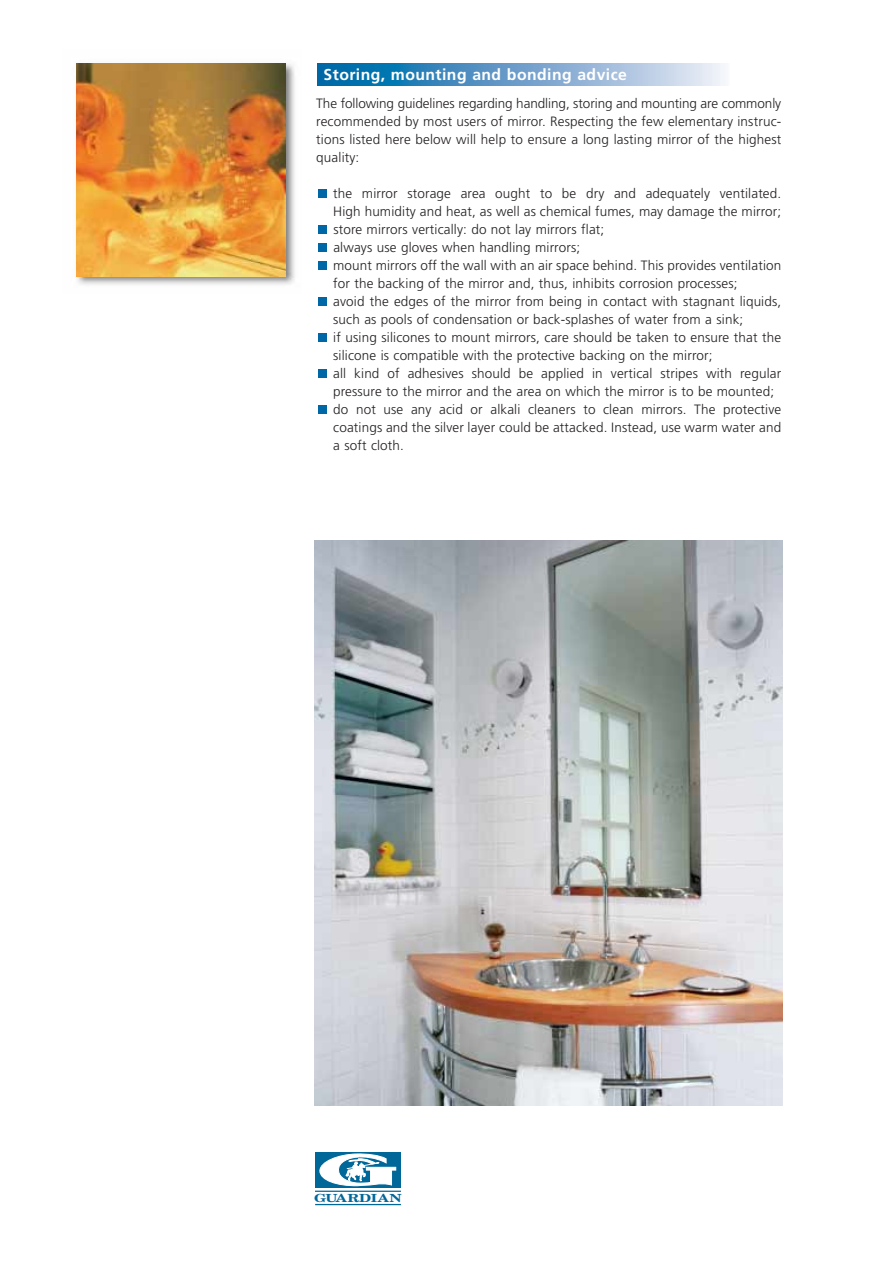
<style>
.page{position:relative;width:893px;height:1263px;background:#fff}
.page>*{position:absolute;margin:0;border:0;box-sizing:border-box;transform-origin:0 0}
.t1{font:700 15.75px "Frutiger";letter-spacing:.03em;color:#fff}
.t2{font:300 13.5px/18px "Frutiger";letter-spacing:.01em;color:#231f20;text-align:justify}
.t3{font:700 11.1px "New Century Schlbk";color:#006799;scale:1.3 1}
</style>
<div class="page">
<img style="left:76px;top:63px;width:219px;height:222px">
<img style="left:77px;top:64px;width:208px;height:212px">
<div style="left:315px;top:1152px;width:86px;height:36px;background:#006799"></div>
<svg style="left:320px;top:1154px;width:76px;height:32px"></svg>
<hr style="left:315px;top:1191px;width:86px;height:1px;background:#006799">
<hr style="left:315px;top:1204px;width:86px;height:1px;background:#006799">
<div style="left:318px;top:405px;width:8px;height:9px;background:#0067a6"></div>
<div style="left:318px;top:369px;width:8px;height:9px;background:#0067a6"></div>
<div style="left:318px;top:333px;width:8px;height:9px;background:#0067a6"></div>
<div style="left:318px;top:297px;width:8px;height:9px;background:#0067a6"></div>
<div style="left:318px;top:261px;width:8px;height:9px;background:#0067a6"></div>
<div style="left:318px;top:243px;width:8px;height:9px;background:#0067a6"></div>
<div style="left:318px;top:225px;width:8px;height:9px;background:#0067a6"></div>
<div style="left:318px;top:189px;width:8px;height:9px;background:#0067a6"></div>
<svg style="left:318px;top:64px;width:407px;height:22px;background:#6ca3cc"></svg>
<img style="left:315px;top:540px;width:467px;height:566px">
<p class="t1" style="left:323px;top:68px;width:305px">Storing, mounting and bonding advice</p>
<p class="t2" style="left:316px;top:95px;width:466px">The following guidelines regarding handling, storing and mounting are commonly recommended by most users of mirror. Respecting the few elementary instruc&shy;tions listed here below will help to ensure a long lasting mirror of the highest quality:</p>
<p class="t2" style="left:333px;top:185px;width:449px;text-align:left">the mirror storage area ought to be dry and adequately ventilated.<br>High humidity and heat, as well as chemical fumes, may damage the mirror; store mirrors vertically: do not lay mirrors flat;<br>always use gloves when handling mirrors;<br>mount mirrors off the wall with an air space behind. This provides ventilation for the backing of the mirror and, thus, inhibits corrosion processes;<br>avoid the edges of the mirror from being in contact with stagnant liquids, such as pools of condensation or back-splashes of water from a sink;<br>if using silicones to mount mirrors, care should be taken to ensure that the silicone is compatible with the protective backing on the mirror;<br>all kind of adhesives should be applied in vertical stripes with regular pressure to the mirror and the area on which the mirror is to be mounted; do not use any acid or alkali cleaners to clean mirrors. The protective coatings and the silver layer could be attacked. Instead, use warm water and a soft cloth.</p>
<p class="t3" style="left:314px;top:1194px;width:69px">GUARDIAN</p>
</div>
